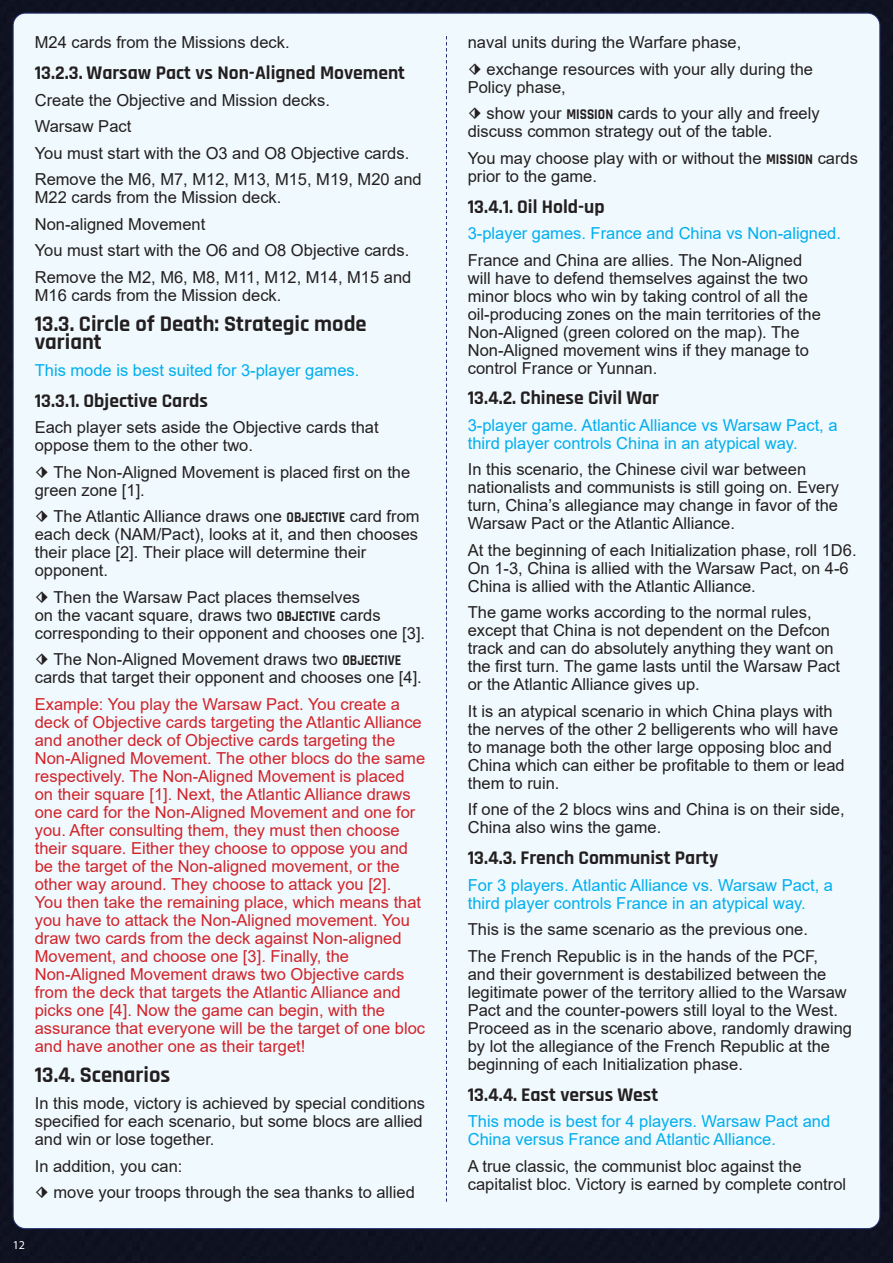
<style>
.page{position:relative;width:893px;height:1263px;background:#0f1221}
.page>*{position:absolute;margin:0;border:0;box-sizing:border-box;transform-origin:0 0}
.t1{font:700 22.5px/18px "Rajdhani";color:#231f20}
.t2{font:700 19.5px "Rajdhani";color:#231f20}
.t3{font:16.5px/18px "Arial";color:#231f20}
.t4{font:16.5px/18px "Arial";color:#d1232a}
.t5{font:16.5px/18px "Arial";color:#00aeef}
.t6{font:12px "Myriad Pro";color:#fff}
.s1{font-family:"Rajdhani";font-weight:700;font-size:15px}
</style>
<div class="page">
<div style="left:13px;top:13px;width:867px;height:1215px;background:#f0f9fd;border-radius:12px"></div>
<svg style="left:446px;top:36px;width:1px;height:1165px"></svg>
<p class="t3" style="left:35px;top:33px;width:256px">M24 cards from the Missions deck.</p>
<p class="t2" style="left:35px;top:61px;width:372px">13.2.3. Warsaw Pact vs Non-Aligned Movement</p>
<p class="t3" style="left:35px;top:86px;width:388px;line-height:26.5px">Create the Objective and Mission decks.<br>Warsaw Pact<br>You must start with the O3 and O8 Objective cards.<br>Remove the M6, M7, M12, M13, M15, M19, M20 and</p>
<p class="t3" style="left:35px;top:184px;width:378px;line-height:26.5px">M22 cards from the Mission deck.<br>Non-aligned Movement<br>You must start with the O6 and O8 Objective cards.<br>Remove the M2, M6, M8, M11, M12, M14, M15 and</p>
<p class="t3" style="left:35px;top:286px;width:248px">M16 cards from the Mission deck.</p>
<h1 class="t1" style="left:35px;top:316px;width:333px">13.3. Circle of Death: Strategic mode variant</h1>
<p class="t5" style="left:35px;top:361px;width:326px">This mode is best suited for 3-player games.</p>
<p class="t2" style="left:35px;top:388px;width:175px">13.3.1. Objective Cards</p>
<p class="t3" style="left:35px;top:418px;width:345px">Each player sets aside the Objective cards that oppose them to the other two.</p>
<p class="t3" style="left:35px;top:463px;width:377px">⬗ The Non-Aligned Movement is placed first on the green zone [1].</p>
<p class="t3" style="left:35px;top:507px;width:386px">⬗ The Atlantic Alliance draws one <span class="s1">OBJECTIVE</span> card from each deck (NAM/Pact), looks at it, and then chooses their place [2]. Their place will determine their opponent.</p>
<p class="t3" style="left:35px;top:588px;width:392px">⬗ Then the Warsaw Pact places themselves<br>on the vacant square, draws two <span class="s1">OBJECTIVE</span> cards corresponding to their opponent and chooses one [3].</p>
<p class="t3" style="left:35px;top:650px;width:389px">⬗ The Non-Aligned Movement draws two <span class="s1">OBJECTIVE </span>cards that target their opponent and chooses one [4].</p>
<p class="t4" style="left:35px;top:695px;width:392px">Example: You play the Warsaw Pact. You create a deck of Objective cards targeting the Atlantic Alliance and another deck of Objective cards targeting the Non-Aligned Movement. The other blocs do the same respectively. The Non-Aligned Movement is placed on their square [1]. Next, the Atlantic Alliance draws one card for the Non-Aligned Movement and one for you. After consulting them, they must then choose their square. Either they choose to oppose you and be the target of the Non-aligned movement, or the other way around. They choose to attack you [2].<br>You then take the remaining place, which means that you have to attack the Non-Aligned movement. You draw two cards from the deck against Non-aligned Movement, and choose one [3]. Finally, the Non-Aligned Movement draws two Objective cards from the deck that targets the Atlantic Alliance and picks one [4]. Now the game can begin, with the assurance that everyone will be the target of one bloc and have another one as their target!</p>
<h1 class="t1" style="left:35px;top:1067px;width:137px">13.4. Scenarios</h1>
<p class="t3" style="left:35px;top:1094px;width:392px">In this mode, victory is achieved by special conditions specified for each scenario, but some blocs are allied and win or lose together.</p>
<p class="t3" style="left:35px;top:1152px;width:382px;line-height:26.5px">In addition, you can:<br>⬗ move your troops through the sea thanks to allied</p>
<p class="t6" style="left:13px;top:1238px;width:14px">12</p>
<p class="t3" style="left:468px;top:29px;width:347px;line-height:26.5px">naval units during the Warfare phase,<br>⬗ exchange resources with your ally during the</p>
<p class="t3" style="left:468px;top:74px;width:353px;line-height:26.5px">Policy phase,<br>⬗ show your <span class="s1">MISSION</span> cards to your ally and freely</p>
<p class="t3" style="left:468px;top:118px;width:392px;line-height:26.5px">discuss common strategy out of the table.<br>You may choose play with or without the <span class="s1">MISSION</span> cards</p>
<p class="t3" style="left:468px;top:167px;width:131px">prior to the game.</p>
<p class="t2" style="left:468px;top:194px;width:138px">13.4.1. Oil Hold-up</p>
<p class="t5" style="left:468px;top:224px;width:375px">3-player games. France and China vs Non-aligned.</p>
<p class="t3" style="left:468px;top:251px;width:355px">France and China are allies. The Non-Aligned will have to defend themselves against the two minor blocs who win by taking control of all the oil-producing zones on the main territories of the Non-Aligned (green colored on the map). The Non-Aligned movement wins if they manage to control France or Yunnan.</p>
<p class="t2" style="left:468px;top:386px;width:193px">13.4.2. Chinese Civil War</p>
<p class="t5" style="left:468px;top:416px;width:371px">3-player game. Atlantic Alliance vs Warsaw Pact, a third player controls China in an atypical way.</p>
<p class="t3" style="left:468px;top:460px;width:373px">In this scenario, the Chinese civil war between nationalists and communists is still going on. Every turn, China’s allegiance may change in favor of the Warsaw Pact or the Atlantic Alliance.</p>
<p class="t3" style="left:468px;top:541px;width:390px">At the beginning of each Initialization phase, roll 1D6.<br>On 1-3, China is allied with the Warsaw Pact, on 4-6<br>China is allied with the Atlantic Alliance.</p>
<p class="t3" style="left:468px;top:603px;width:374px">The game works according to the normal rules, except that China is not dependent on the Defcon track and can do absolutely anything they want on the first turn. The game lasts until the Warsaw Pact or the Atlantic Alliance gives up.</p>
<p class="t3" style="left:468px;top:702px;width:378px">It is an atypical scenario in which China plays with the nerves of the other 2 belligerents who will have to manage both the other large opposing bloc and China which can either be profitable to them or lead them to ruin.</p>
<p class="t3" style="left:468px;top:800px;width:378px">If one of the 2 blocs wins and China is on their side,<br>China also wins the game.</p>
<p class="t2" style="left:468px;top:846px;width:252px">13.4.3. French Communist Party</p>
<p class="t5" style="left:468px;top:876px;width:367px">For 3 players. Atlantic Alliance vs. Warsaw Pact, a third player controls France in an atypical way.</p>
<p class="t3" style="left:468px;top:916px;width:352px;line-height:26.5px">This is the same scenario as the previous one.<br>The French Republic is in the hands of the PCF,</p>
<p class="t3" style="left:468px;top:965px;width:386px">and their government is destabilized between the legitimate power of the territory allied to the Warsaw Pact and the counter-powers still loyal to the West.<br>Proceed as in the scenario above, randomly drawing by lot the allegiance of the French Republic at the beginning of each Initialization phase.</p>
<p class="t2" style="left:468px;top:1082px;width:192px">13.4.4. East versus West</p>
<p class="t5" style="left:468px;top:1112px;width:364px">This mode is best for 4 players. Warsaw Pact and<br>China versus France and Atlantic Alliance.</p>
<p class="t3" style="left:468px;top:1156px;width:380px">A true classic, the communist bloc against the capitalist bloc. Victory is earned by complete control</p>
</div>
